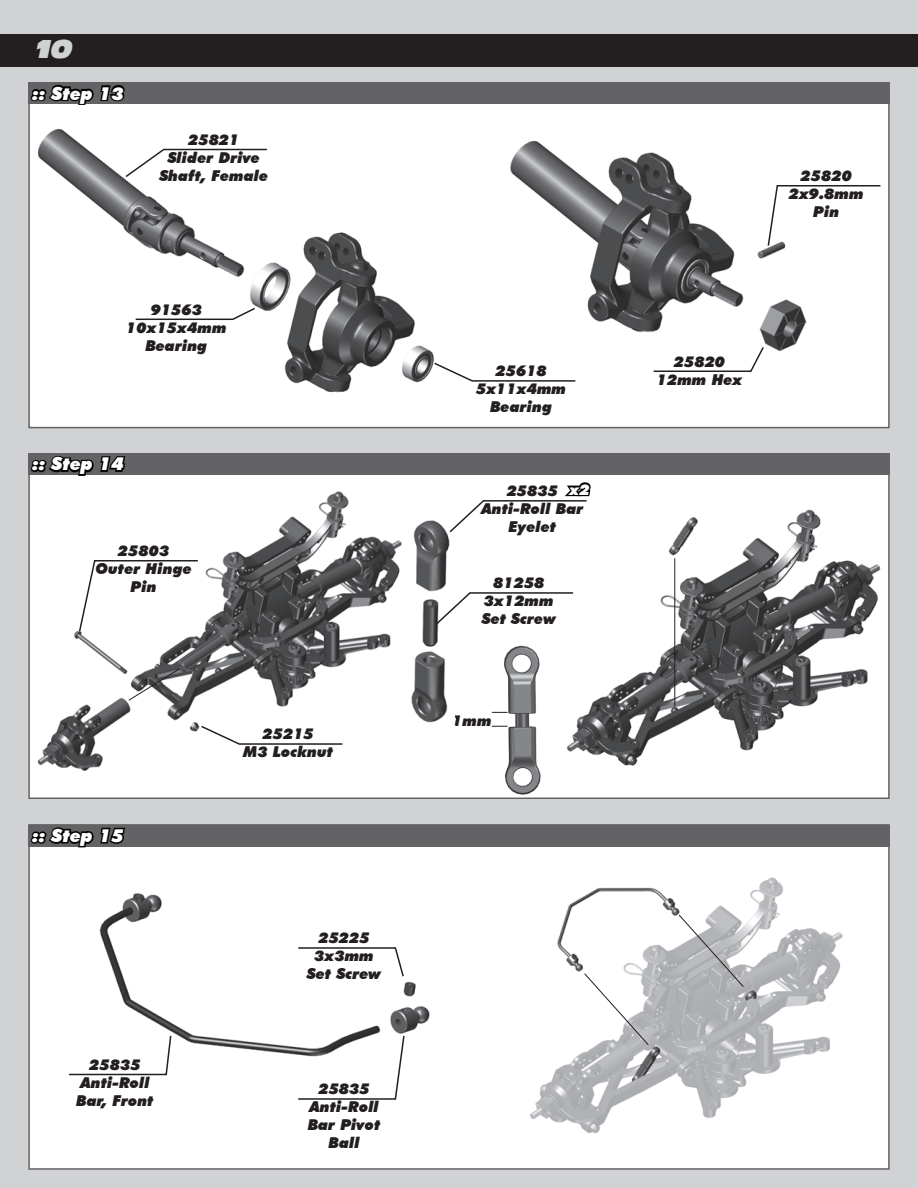
<style>
.page{position:relative;width:918px;height:1188px;background:#d1d2d4}
.page>*{position:absolute;margin:0;border:0;box-sizing:border-box;transform-origin:0 0}
.t1{font:italic 27px "Antique Oli Nor D";color:#d0d1d3}
.t2{font:italic 900 18px "Futura BT";color:#fff}
.t3{font:italic 900 15px/18px "Futura BT";color:#231f20;text-align:center}
.s1{color:#fff}
</style>
<div class="page">
<div style="left:0;top:34px;width:918px;height:33px;background:#231f20"></div>
<div style="left:29px;top:83px;width:860px;height:345px;background:#fff"></div>
<div style="left:29px;top:454px;width:860px;height:344px;background:#fff"></div>
<div style="left:29px;top:825px;width:860px;height:344px;background:#fff"></div>
<div style="left:28px;top:825px;width:862px;height:22px;background:#636366"></div>
<svg style="left:28px;top:827px;width:97px;height:22px"></svg>
<div style="left:28px;top:454px;width:862px;height:21px;background:#636366"></div>
<svg style="left:28px;top:453px;width:99px;height:41px"></svg>
<div style="left:28px;top:83px;width:862px;height:21px;background:#636366"></div>
<svg style="left:28px;top:84px;width:97px;height:23px"></svg>
<img style="left:530px;top:877px;width:313px;height:257px">
<img style="left:566px;top:509px;width:315px;height:257px">
<img style="left:33px;top:487px;width:369px;height:284px">
<img style="left:510px;top:140px;width:297px;height:212px">
<img style="left:37px;top:128px;width:397px;height:265px">
<hr style="left:674px;top:558px;width:1px;height:148px;background:#231f20">
<svg style="left:200px;top:724px;width:144px;height:22px"></svg>
<svg style="left:78px;top:559px;width:121px;height:74px"></svg>
<svg style="left:433px;top:361px;width:143px;height:21px"></svg>
<svg style="left:767px;top:184px;width:114px;height:63px"></svg>
<svg style="left:124px;top:148px;width:144px;height:31px"></svg>
<svg style="left:134px;top:306px;width:123px;height:15px"></svg>
<svg style="left:652px;top:345px;width:113px;height:27px"></svg>
<svg style="left:128px;top:668px;width:53px;height:33px"></svg>
<svg style="left:584px;top:973px;width:65px;height:73px"></svg>
<svg style="left:678px;top:914px;width:66px;height:74px"></svg>
<img style="left:503px;top:645px;width:38px;height:150px">
<svg style="left:492px;top:712px;width:16px;height:1px"></svg>
<svg style="left:492px;top:726px;width:16px;height:1px"></svg>
<img style="left:411px;top:520px;width:44px;height:205px">
<svg style="left:448px;top:482px;width:145px;height:52px"></svg>
<svg style="left:434px;top:591px;width:141px;height:35px"></svg>
<img style="left:99px;top:893px;width:331px;height:162px">
<svg style="left:69px;top:1034px;width:103px;height:42px"></svg>
<svg style="left:297px;top:1034px;width:109px;height:66px"></svg>
<svg style="left:297px;top:946px;width:108px;height:32px"></svg>
<h1 class="t1" style="left:34px;top:34px;width:38px">10</h1>
<p class="t2" style="left:32px;top:82px;width:93px">:: Step 13</p>
<p class="t3" style="left:159px;top:130px;width:110px">25821<br>Slider Drive<br>Shaft, Female</p>
<p class="t3" style="left:126px;top:300px;width:102px">91563<br>10x15x4mm<br>Bearing</p>
<p class="t2" style="left:32px;top:453px;width:93px">:: Step 14</p>
<p class="t3" style="left:95px;top:542px;width:98px">25803<br>Outer Hinge<br>Pin</p>
<p class="t2" style="left:32px;top:825px;width:93px">:: Step 15</p>
<p class="t3" style="left:76px;top:1055px;width:79px">25835<br>Anti-Roll<br>Bar, Front</p>
<p class="t3" style="left:243px;top:725px;width:92px">25215<br>M3 Locknut</p>
<p class="t3" style="left:307px;top:929px;width:76px">25225<br>3x3mm<br>Set Screw</p>
<p class="t3" style="left:308px;top:1080px;width:74px">25835<br>Anti-Roll<br>Bar Pivot<br>Ball</p>
<p class="t3" style="left:476px;top:362px;width:92px">25618<br>5x11x4mm<br>Bearing</p>
<p class="t3" style="left:507px;top:482px;width:84px">25835 <span class="s1">x2</span></p>
<p class="t3" style="left:481px;top:500px;width:104px">Anti-Roll Bar</p>
<p class="t3" style="left:509px;top:518px;width:49px">Eyelet</p>
<p class="t3" style="left:482px;top:574px;width:76px">81258<br>3x12mm<br>Set Screw</p>
<p class="t3" style="left:452px;top:711px;width:41px">1mm</p>
<p class="t3" style="left:789px;top:167px;width:77px">25820<br>2x9.8mm<br>Pin</p>
<p class="t3" style="left:657px;top:352px;width:87px">25820<br>12mm Hex</p>
</div>
